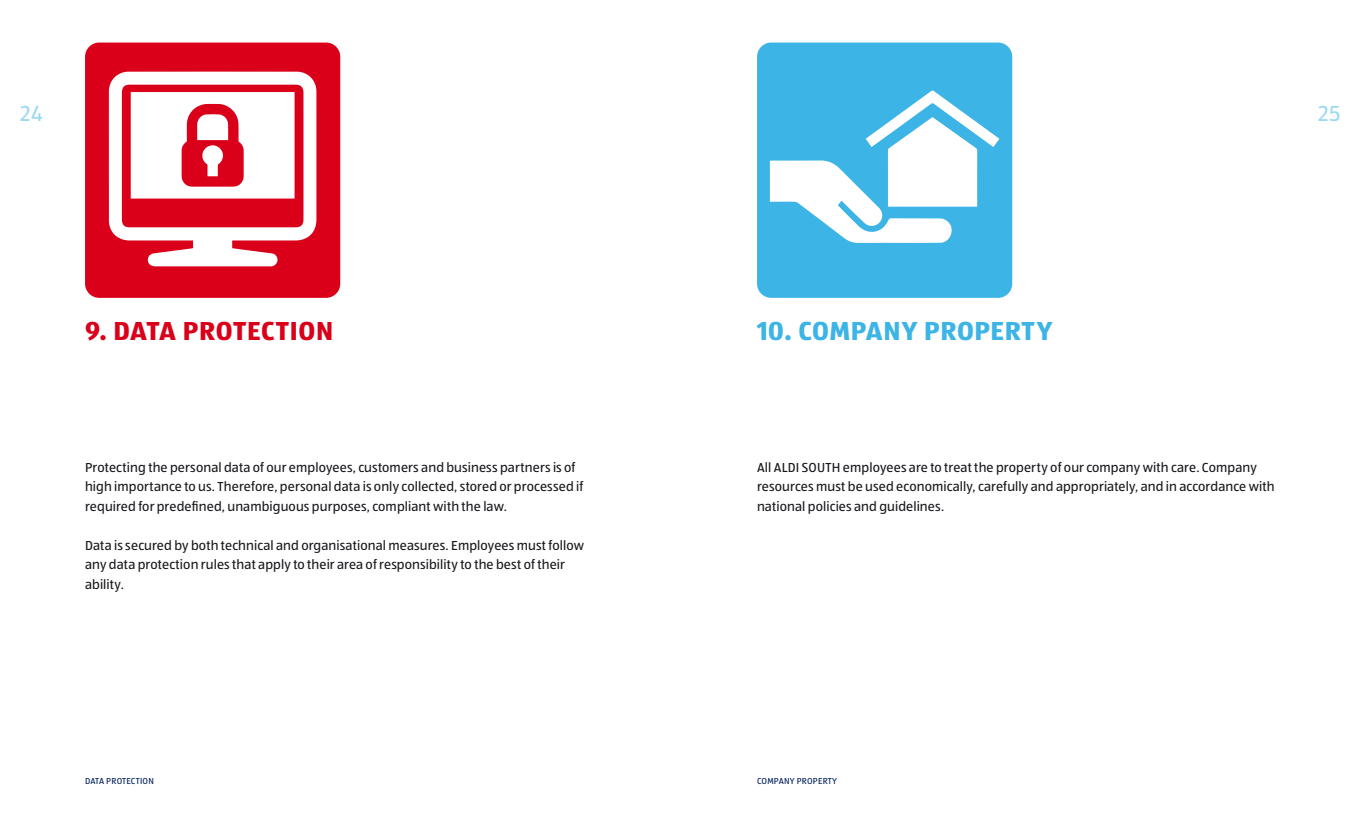
<style>
.page{position:relative;width:1361px;height:817px;background:#fff}
.page>*{position:absolute;margin:0;border:0;box-sizing:border-box;transform-origin:0 0}
.t1{font:700 27px "ALDISUEDOT";letter-spacing:.02em;color:#3cb4e5}
.t2{font:700 27px "ALDISUEDOT";letter-spacing:.02em;color:#da001a}
.t3{font:22.5px "ALDISUEDOT";color:#9dd9f2}
.t4{font:13.5px/19.5px "ALDISUEDOT";letter-spacing:.01em;color:#1a171c}
.t5{font:9px "ALDISUEDOT";letter-spacing:.025em;color:#00205c}
</style>
<div class="page">
<div style="left:85px;top:43px;width:255px;height:255px;background:#da001a;border-radius:14px"></div>
<svg style="left:109px;top:72px;width:207px;height:194px"></svg>
<div style="left:757px;top:43px;width:255px;height:255px;background:#3cb4e5;border-radius:14px"></div>
<svg style="left:770px;top:90px;width:229px;height:153px"></svg>
<h2 class="t3" style="left:21px;top:98px;width:23px">24</h2>
<h2 class="t3" style="left:1318px;top:98px;width:23px">25</h2>
<h1 class="t2" style="left:85px;top:312px;width:250px">9. DATA PROTECTION</h1>
<h1 class="t1" style="left:757px;top:312px;width:297px">10. COMPANY PROPERTY</h1>
<p class="t4" style="left:85px;top:457px;width:500px">Protecting the personal data of our employees, customers and business partners is of high importance to us. Therefore, personal data is only collected, stored or processed if required for predefined, unambiguous purposes, compliant with the law.</p>
<p class="t4" style="left:85px;top:535px;width:500px">Data is secured by both technical and organisational measures. Employees must follow any data protection rules that apply to their area of responsibility to the best of their ability.</p>
<p class="t5" style="left:85px;top:775px;width:70px">DATA PROTECTION</p>
<p class="t4" style="left:757px;top:457px;width:519px">All ALDI SOUTH employees are to treat the property of our company with care. Company resources must be used economically, carefully and appropriately, and in accordance with national policies and guidelines.</p>
<p class="t5" style="left:757px;top:775px;width:82px">COMPANY PROPERTY</p>
</div>
